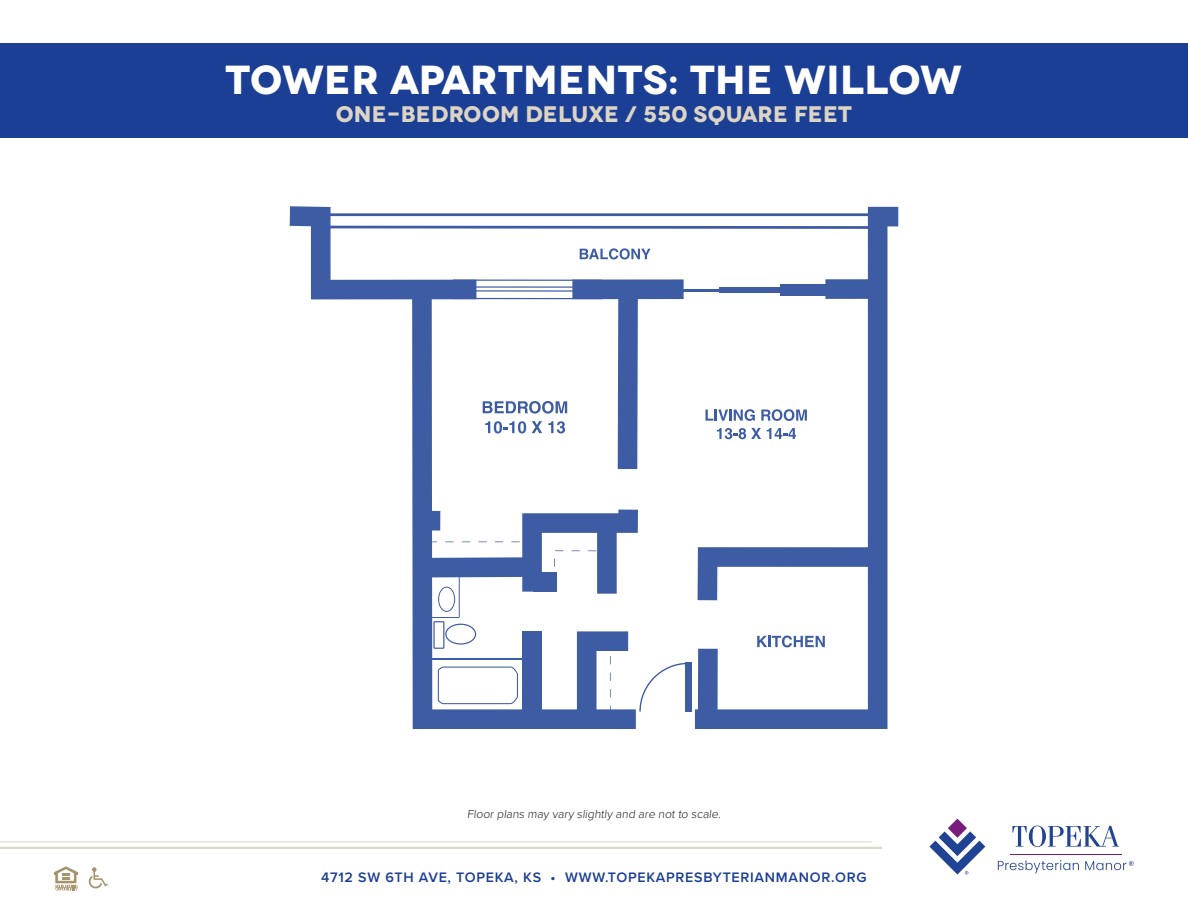
<style>
.page{position:relative;width:1188px;height:918px;background:#fff}
.page>*{position:absolute;margin:0;border:0;box-sizing:border-box;transform-origin:0 0}
.t1{font:700 40.5px "Novecentowide";letter-spacing:.005em;color:#fff}
.t2{font:700 22.5px "Novecentowide";letter-spacing:.01em;color:#dcd4c5}
.t3{font:600 14.25px "Proxima Nova";letter-spacing:.05em;color:#1b3f94}
.t4{font:300 12px "Proxima Nova";color:#231f20}
</style>
<div class="page">
<div style="left:0;top:43px;width:1188px;height:95px;background:#1b3f94"></div>
<svg style="left:54px;top:866px;width:24px;height:25px"></svg>
<svg style="left:89px;top:867px;width:19px;height:21px"></svg>
<hr style="left:0;top:841px;width:872px;height:1px;background:#a7996e">
<hr style="left:0;top:847px;width:882px;height:2px;background:#a7996e">
<hr style="left:1010px;top:854px;width:112px;height:1px;background:#781d7d">
<svg style="left:998px;top:860px;width:81px;height:13px"></svg>
<svg style="left:1085px;top:861px;width:49px;height:9px"></svg>
<svg style="left:929px;top:819px;width:56px;height:56px"></svg>
<svg style="left:1012px;top:826px;width:107px;height:21px"></svg>
<svg style="left:695px;top:207px;width:203px;height:522px"></svg>
<svg style="left:412px;top:469px;width:224px;height:260px"></svg>
<div style="left:698px;top:649px;width:20px;height:64px;background:#3d5ca4"></div>
<svg style="left:698px;top:547px;width:175px;height:53px"></svg>
<div style="left:685px;top:662px;width:7px;height:50px;background:#3d5ca4"></div>
<svg style="left:757px;top:636px;width:68px;height:11px"></svg>
<div style="left:420px;top:511px;width:20px;height:20px;background:#3d5ca4"></div>
<svg style="left:425px;top:510px;width:260px;height:204px"></svg>
<svg style="left:290px;top:206px;width:585px;height:263px"></svg>
<p class="t1" style="left:226px;top:54px;width:738px">TOWER APARTMENTS: THE WILLOW</p>
<p class="t2" style="left:336px;top:100px;width:518px">ONE-BEDROOM DELUXE / 550 SQUARE FEET</p>
<p class="t4" style="left:467px;top:805px;width:257px">Floor plans may vary slightly and are not to scale.</p>
<p class="t3" style="left:321px;top:866px;width:547px">4712 SW 6TH AVE, TOPEKA, KS • WWW.TOPEKAPRESBYTERIANMANOR.ORG</p>
</div>
